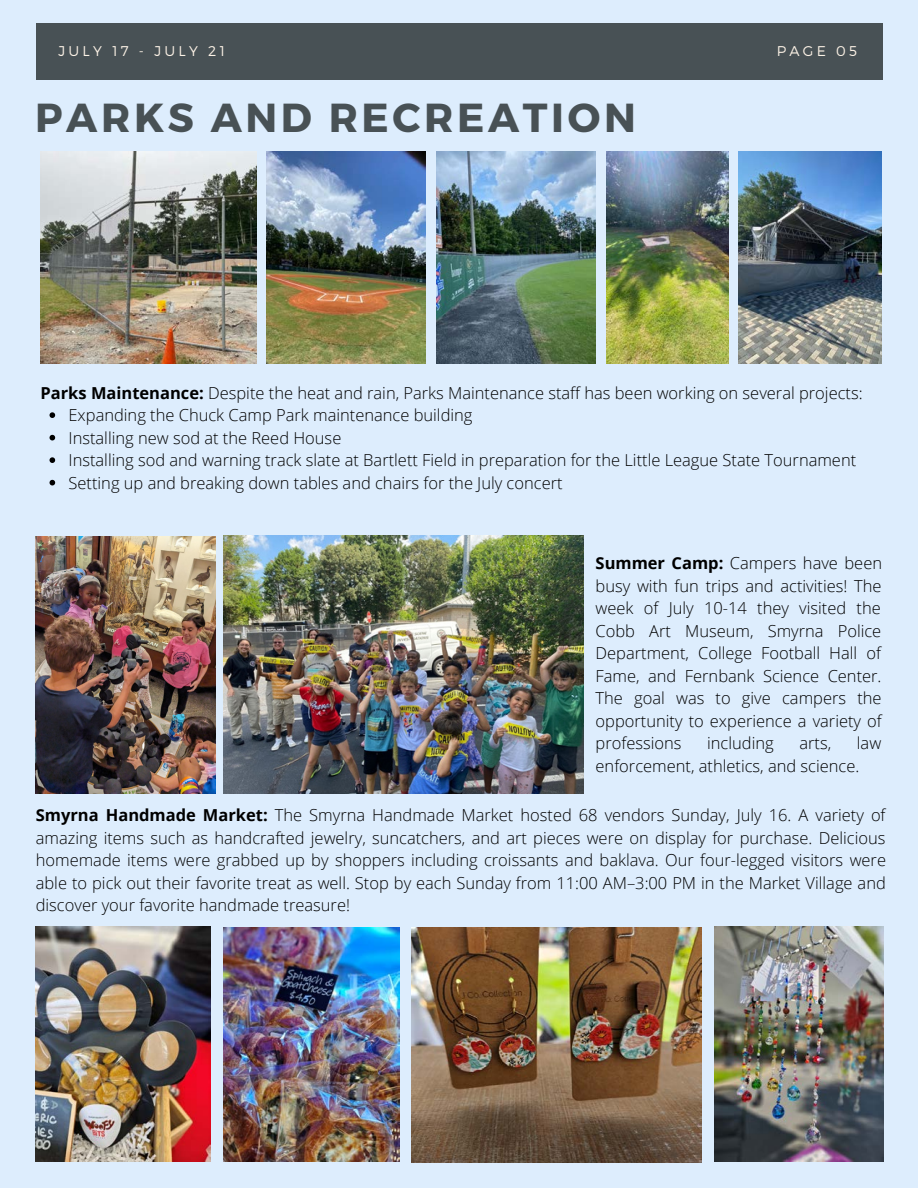
<style>
.page{position:relative;width:918px;height:1188px;background:#ddedfd}
.page>*{position:absolute;margin:0;border:0;box-sizing:border-box;transform-origin:0 0}
.t1{font:700 40.5px "Montserrat";letter-spacing:.09em;color:#485155}
.t2{font:300 16.5px/22.5px "Open Sans";color:#000;text-align:justify}
.t3{font:300 14.1px "Montserrat";letter-spacing:.23em;color:#fcf2e6}
.s1{font-weight:700}
</style>
<div class="page">
<div style="left:36px;top:23px;width:846px;height:56px;background:#485155"></div>
<img style="left:40px;top:152px;width:216px;height:211px">
<img style="left:267px;top:152px;width:158px;height:211px">
<img style="left:437px;top:152px;width:158px;height:211px">
<img style="left:607px;top:152px;width:121px;height:211px">
<img style="left:739px;top:152px;width:143px;height:211px">
<img style="left:36px;top:537px;width:180px;height:256px">
<img style="left:224px;top:536px;width:360px;height:257px">
<img style="left:35px;top:927px;width:176px;height:235px">
<img style="left:224px;top:928px;width:175px;height:234px">
<img style="left:411px;top:928px;width:290px;height:235px">
<img style="left:714px;top:927px;width:170px;height:235px">
<svg style="left:50px;top:412px;width:5px;height:6px"></svg>
<svg style="left:50px;top:435px;width:5px;height:5px"></svg>
<svg style="left:50px;top:457px;width:5px;height:6px"></svg>
<svg style="left:50px;top:480px;width:5px;height:5px"></svg>
<p class="t3" style="left:58px;top:42px;width:168px">JULY 17 - JULY 21</p>
<p class="t3" style="left:777px;top:42px;width:82px">PAGE 05</p>
<p class="t1" style="left:35px;top:91px;width:602px">PARKS AND RECREATION</p>
<p class="t2" style="left:41px;top:381px;width:824px"><span class="s1">Parks Maintenance:</span> Despite the heat and rain, Parks Maintenance staff has been working on several projects:</p>
<p class="t2" style="left:69px;top:404px;width:405px">Expanding the Chuck Camp Park maintenance building</p>
<p class="t2" style="left:69px;top:426px;width:274px">Installing new sod at the Reed House</p>
<p class="t2" style="left:69px;top:449px;width:789px">Installing sod and warning track slate at Bartlett Field in preparation for the Little League State Tournament</p>
<p class="t2" style="left:69px;top:471px;width:496px">Setting up and breaking down tables and chairs for the July concert</p>
<p class="t2" style="left:596px;top:552px;width:288px"><span class="s1">Summer Camp:</span> Campers have been busy with fun trips and activities! The week of July 10-14 they visited the Cobb Art Museum, Smyrna Police Department, College Football Hall of Fame, and Fernbank Science Center.<br>The goal was to give campers the opportunity to experience a variety of professions</p>
<p class="t2" style="left:596px;top:732px;width:287px;text-indent:261px">law enforcement, athletics, and science.</p>
<p class="t2" style="left:36px;top:804px;width:852px"><span class="s1">Smyrna Handmade Market:</span> The Smyrna Handmade Market hosted 68 vendors Sunday, July 16. A variety of amazing items such as handcrafted jewelry, suncatchers, and art pieces were on display for purchase. Delicious homemade items were grabbed up by shoppers including croissants and baklava. Our four-legged visitors were able to pick out their favorite treat as well. Stop by each Sunday from 11:00 AM–3:00 PM in the Market Village and discover your favorite handmade treasure!</p>
<p class="t2" style="left:707px;top:732px;width:68px">including</p>
<p class="t2" style="left:799px;top:732px;width:33px">arts,</p>
</div>
